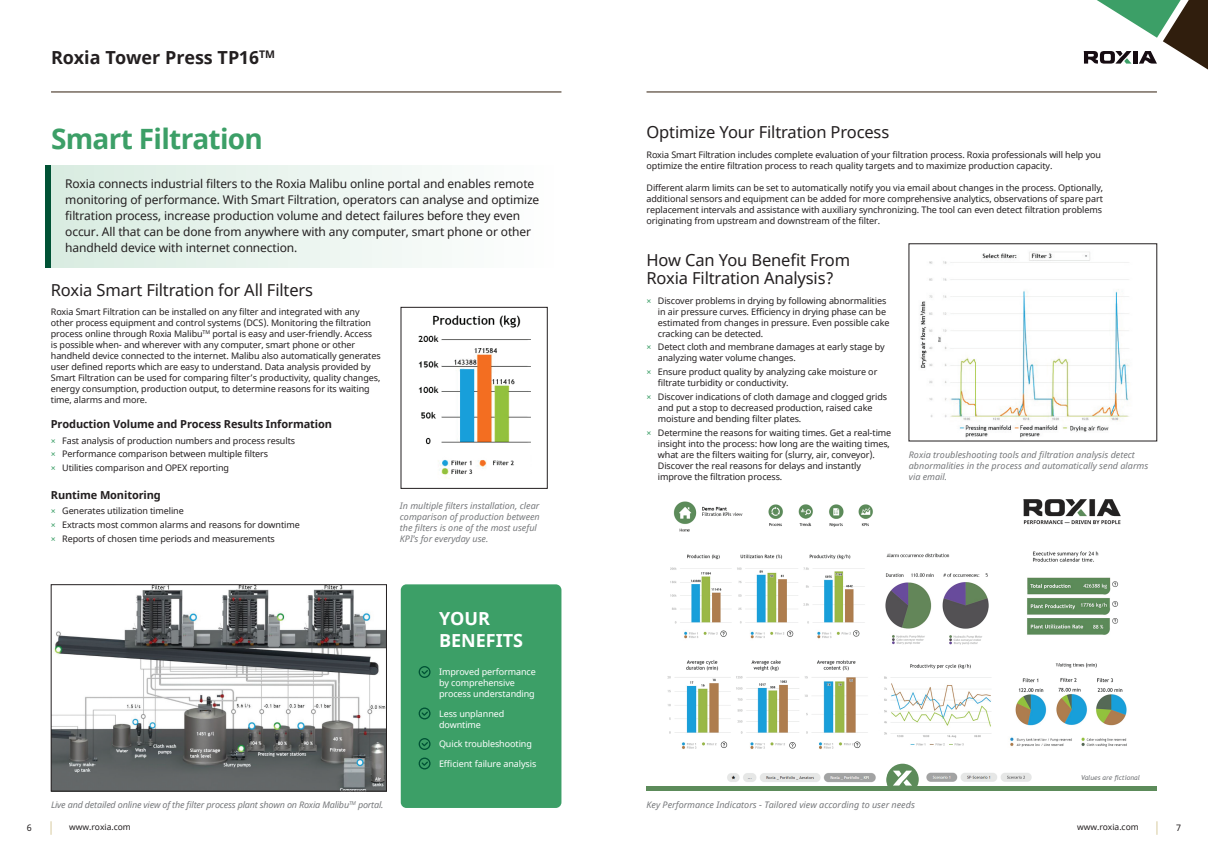
<style>
.page{position:relative;width:1208px;height:859px;background:#fff}
.page>*{position:absolute;margin:0;border:0;box-sizing:border-box;transform-origin:0 0}
.t1{font:700 28px "Noto Sans";letter-spacing:-.025em;color:#3c9f67}
.t2{font:700 18px "Noto Sans";color:#231f20}
.t3{font:700 18px/22px "Noto Sans";color:#fff}
.t4{font:16.5px/18px "Noto Sans";letter-spacing:-.01em;color:#231f20}
.t5{font:12px/16px "Noto Sans";letter-spacing:-.01em;color:#231f20}
.t6{font:700 11px "Noto Sans";letter-spacing:-.01em;color:#231f20}
.t7{font:9px/11px "Noto Sans";letter-spacing:-.01em;color:#231f20}
.t8{font:italic 9px/11px "Noto Sans";color:#76787b}
.t9{font:9px/11px "Noto Sans";letter-spacing:-.01em;color:#fff}
.t10{font:italic 9px "Noto Sans";letter-spacing:-.02em;color:#76787b}
.t11{font:8.5px "Noto Sans";color:#231f20}
.t12{font:italic 6.8px "Trebuchet MS";color:#76787b}
.s1{color:#3c9f67}
</style>
<div class="page">
<svg style="left:1083px;top:0;width:125px;height:70px"></svg>
<hr style="left:51px;top:91px;width:510px;height:1px;background:#301e0d">
<hr style="left:646px;top:91px;width:511px;height:1px;background:#301e0d">
<svg style="left:51px;top:821px;width:1px;height:14px"></svg>
<svg style="left:1156px;top:821px;width:1px;height:14px"></svg>
<img style="left:53px;top:586px;width:331px;height:203px">
<div style="left:51px;top:584px;width:335px;height:207px;border:1px solid #231f20"></div>
<img style="left:418px;top:315px;width:113px;height:164px">
<img style="left:920px;top:251px;width:210px;height:187px">
<div style="left:401px;top:584px;width:160px;height:224px;background:#3c9f67;border-radius:6px"></div>
<svg style="left:418px;top:666px;width:12px;height:12px"></svg>
<svg style="left:418px;top:707px;width:12px;height:12px"></svg>
<svg style="left:418px;top:738px;width:12px;height:12px"></svg>
<svg style="left:418px;top:757px;width:12px;height:12px"></svg>
<div style="left:45px;top:165px;width:6px;height:102px;background:#005235"></div>
<div style="left:51px;top:165px;width:510px;height:102px;background:linear-gradient(to right,#d9ece1,#fefeff)"></div>
<img style="left:667px;top:499px;width:460px;height:287px">
<div style="left:646px;top:786px;width:511px;height:7px;background:#5c8b5a"></div>
<div style="left:886px;top:764px;width:32px;height:30px;background:#5c8b5a;border-radius:50%"></div>
<svg style="left:893px;top:771px;width:19px;height:14px"></svg>
<div style="left:641px;top:791px;width:521px;height:7px;background:#fff"></div>
<h2 class="t2" style="left:51px;top:44px;width:226px">Roxia Tower Press TP16<sup>TM</sup></h2>
<h1 class="t1" style="left:51px;top:119px;width:213px">Smart Filtration</h1>
<p class="t5" style="left:65px;top:176px;width:475px">Roxia connects industrial filters to the Roxia Malibu online portal and enables remote monitoring of performance. With Smart Filtration, operators can analyse and optimize filtration process, increase production volume and detect failures before they even occur. All that can be done from anywhere with any computer, smart phone or other handheld device with internet connection.</p>
<h3 class="t4" style="left:51px;top:281px;width:264px">Roxia Smart Filtration for All Filters</h3>
<p class="t7" style="left:51px;top:307px;width:331px">Roxia Smart Filtration can be installed on any filter and integrated with any other process equipment and control systems (DCS). Monitoring the filtration process online through Roxia Malibu<sup>TM</sup> portal is easy and user-friendly. Access is possible when- and wherever with any computer, smart phone or other handheld device connected to the internet. Malibu also automatically generates user defined reports which are easy to understand. Data analysis provided by Smart Filtration can be used for comparing filter’s productivity, quality changes, energy consumption, production output, to determine reasons for its waiting time, alarms and more.</p>
<p class="t6" style="left:51px;top:416px;width:283px">Production Volume and Process Results Information</p>
<p class="t7" style="left:51px;top:434px;width:246px;line-height:13.8px"><span class="s1">×</span> Fast analysis of production numbers and process results <span class="s1">×</span> Performance comparison between multiple filters<br><span class="s1">×</span> Utilities comparison and OPEX reporting</p>
<p class="t6" style="left:51px;top:487px;width:112px">Runtime Monitoring</p>
<p class="t7" style="left:51px;top:504px;width:250px;line-height:13.8px"><span class="s1">×</span> Generates utilization timeline<br><span class="s1">×</span> Extracts most common alarms and reasons for downtime <span class="s1">×</span> Reports of chosen time periods and measurements</p>
<p class="t8" style="left:400px;top:500px;width:141px">In multiple filters installation, clear comparison of production between the filters is one of the most useful KPI’s for everyday use.</p>
<p class="t10" style="left:51px;top:798px;width:334px">Live and detailed online view of the filter process plant shown on Roxia Malibu<sup>TM</sup> portal.</p>
<h2 class="t3" style="left:439px;top:608px;width:86px">YOUR<br>BENEFITS</h2>
<p class="t9" style="left:439px;top:667px;width:98px">Improved performance by comprehensive process understanding</p>
<p class="t9" style="left:439px;top:708px;width:67px">Less unplanned downtime</p>
<p class="t9" style="left:439px;top:734px;width:99px;line-height:19.5px">Quick troubleshooting<br>Efficient failure analysis</p>
<h3 class="t4" style="left:646px;top:124px;width:244px">Optimize Your Filtration Process</h3>
<p class="t7" style="left:646px;top:149px;width:456px">Roxia Smart Filtration includes complete evaluation of your filtration process. Roxia professionals will help you optimize the entire filtration process to reach quality targets and to maximize production capacity.</p>
<p class="t7" style="left:646px;top:182px;width:458px">Different alarm limits can be set to automatically notify you via email about changes in the process. Optionally, additional sensors and equipment can be added for more comprehensive analytics, observations of spare part replacement intervals and assistance with auxiliary synchronizing. The tool can even detect filtration problems originating from upstream and downstream of the filter.</p>
<h3 class="t4" style="left:646px;top:252px;width:205px">How Can You Benefit From<br>Roxia Filtration Analysis?</h3>
<p class="t7" style="left:658px;top:295px;width:233px;text-indent:-11px"><span class="s1">×</span> Discover problems in drying by following abnormalities in air pressure curves. Efficiency in drying phase can be estimated from changes in pressure. Even possible cake cracking can be detected.</p>
<p class="t7" style="left:658px;top:342px;width:228px;text-indent:-11px"><span class="s1">×</span> Detect cloth and membrane damages at early stage by analyzing water volume changes.</p>
<p class="t7" style="left:658px;top:367px;width:221px;text-indent:-11px"><span class="s1">×</span> Ensure product quality by analyzing cake moisture or filtrate turbidity or conductivity.</p>
<p class="t7" style="left:658px;top:392px;width:231px;text-indent:-11px"><span class="s1">×</span> Discover indications of cloth damage and clogged grids and put a stop to decreased production, raised cake moisture and bending filter plates.</p>
<p class="t7" style="left:658px;top:427px;width:235px;text-indent:-11px"><span class="s1">×</span> Determine the reasons for waiting times. Get a real-time insight into the process: how long are the waiting times, what are the filters waiting for (slurry, air, conveyor).<br>Discover the real reasons for delays and instantly improve the filtration process.</p>
<p class="t8" style="left:909px;top:449px;width:241px">Roxia troubleshooting tools and filtration analysis detect abnormalities in the process and automatically send alarms via email.</p>
<p class="t8" style="left:646px;top:799px;width:270px">Key Performance Indicators - Tailored view according to user needs</p>
<p class="t12" style="left:1081px;top:773px;width:60px">Values are fictional</p>
<p class="t7" style="left:27px;top:822px;width:6px">6</p>
<p class="t11" style="left:69px;top:821px;width:63px">www.roxia.com</p>
<p class="t11" style="left:1077px;top:821px;width:63px">www.roxia.com</p>
<p class="t7" style="left:1176px;top:822px;width:6px">7</p>
</div>
